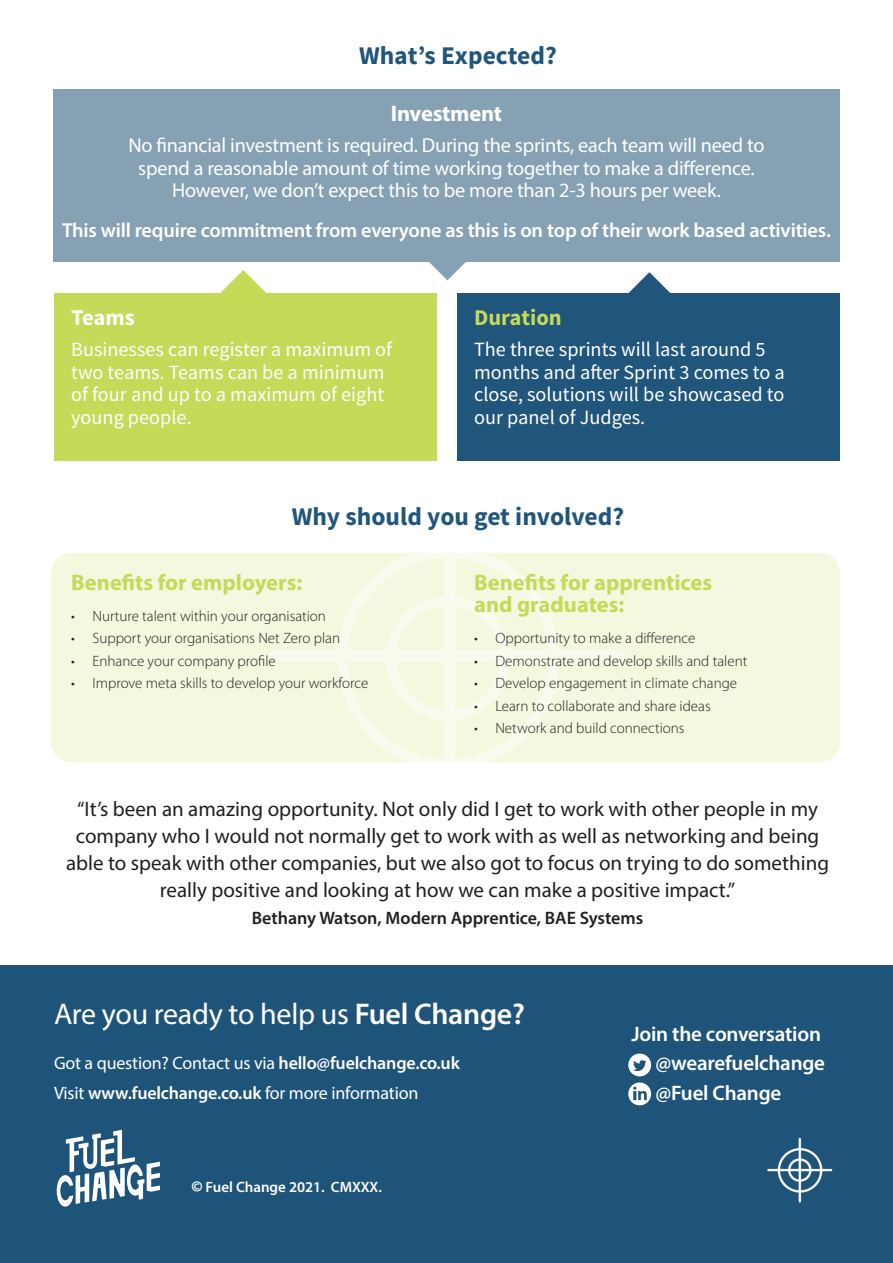
<style>
.page{position:relative;width:893px;height:1263px;background:#fff}
.page>*{position:absolute;margin:0;border:0;box-sizing:border-box;transform-origin:0 0}
.t1{font:30px "Myriad Pro";letter-spacing:-.01em;color:#fff}
.t2{font:700 25.5px "Source Sans Pro";color:#20557c}
.t3{font:700 22.5px/22.5px "Myriad Pro";color:#c4da58}
.t4{font:700 22.5px "Myriad Pro";letter-spacing:-.01em;color:#fff}
.t5{font:700 22.5px "Source Sans Pro";color:#c4da58}
.t6{font:700 22.5px "Source Sans Pro";letter-spacing:-.005em;color:#fff}
.t7{font:21px/27px "Myriad Pro";color:#231f20;text-align:center}
.t8{font:600 21px/29.5px "Myriad Pro";letter-spacing:-.01em;color:#fff}
.t9{font:20.25px/22.5px "Source Sans Pro";color:#fff}
.t10{font:20.25px/22.5px "Myriad Pro";letter-spacing:-.01em;color:#fff;text-align:center}
.t11{font:600 20.25px "Myriad Pro";letter-spacing:-.01em;color:#fff}
.t12{font:18px/29.5px "Myriad Pro";letter-spacing:-.01em;color:#fff}
.t13{font:600 18px "Myriad Pro";color:#231f20}
.t14{font:300 15px "Myriad Pro";color:#231f20}
.t15{font:600 15px "Myriad Pro";color:#fff}
.s1{font-size:21px}
.s2{font-weight:600}
.s3{font-weight:900;font-size:16.5px}
</style>
<div class="page">
<div style="left:51px;top:553px;width:789px;height:209px;background:#f4f8df;border-radius:21px"></div>
<div style="left:386px;top:596px;width:124px;height:124px;border:10px solid #fff;border-radius:50%"></div>
<div style="left:337px;top:547px;width:222px;height:222px;border:10px solid #fff;border-radius:50%"></div>
<div style="left:275px;top:650px;width:343px;height:12px;background:#f9fbee"></div>
<div style="left:443px;top:547px;width:12px;height:222px;background:#f9fbee"></div>
<div style="left:53px;top:89px;width:787px;height:172px;background:#86a1b4"></div>
<div style="left:54px;top:293px;width:383px;height:168px;background:#c4da58"></div>
<div style="left:457px;top:293px;width:383px;height:168px;background:#20557c"></div>
<svg style="left:220px;top:270px;width:46px;height:23px"></svg>
<svg style="left:628px;top:272px;width:42px;height:21px"></svg>
<svg style="left:423px;top:261px;width:49px;height:19px"></svg>
<div style="left:0;top:965px;width:893px;height:298px;background:#1f547a"></div>
<svg style="left:57px;top:1130px;width:103px;height:76px"></svg>
<svg style="left:628px;top:1082px;width:23px;height:23px"></svg>
<svg style="left:628px;top:1053px;width:23px;height:23px"></svg>
<img style="left:767px;top:1137px;width:66px;height:66px">
<h2 class="t2" style="left:359px;top:39px;width:199px">What’s Expected?</h2>
<h3 class="t4" style="left:391px;top:99px;width:113px">Investment</h3>
<h3 class="t10" style="left:128px;top:134px;width:638px">No financial investment is required. During the sprints, each team will need to spend a reasonable amount of time working together to make a difference.<br>However, we don’t expect this to be more than 2-3 hours per week.</h3>
<h3 class="t11" style="left:62px;top:217px;width:770px">This will require commitment from everyone as this is on top of their work based activities<span class="s1">.</span></h3>
<h3 class="t6" style="left:71px;top:303px;width:65px">Teams</h3>
<h3 class="t9" style="left:71px;top:339px;width:322px">Businesses can register a maximum of two teams. Teams can be a minimum of four and up to a maximum of eight young people.</h3>
<h3 class="t5" style="left:474px;top:303px;width:89px">Duration</h3>
<h3 class="t9" style="left:474px;top:339px;width:312px">The three sprints will last around 5 months and after Sprint 3 comes to a close, solutions will be showcased to our panel of Judges.</h3>
<h2 class="t2" style="left:292px;top:500px;width:334px">Why should you get involved?</h2>
<h3 class="t3" style="left:71px;top:570px;width:233px">Benefits for employers:</h3>
<p class="t14" style="left:71px;top:608px;width:256px">• Nurture talent within your organisation</p>
<p class="t14" style="left:71px;top:630px;width:270px">• Support your organisations Net Zero plan</p>
<p class="t14" style="left:71px;top:653px;width:206px">• Enhance your company profile</p>
<p class="t14" style="left:71px;top:675px;width:299px">• Improve meta skills to develop your workforce</p>
<h3 class="t3" style="left:474px;top:570px;width:240px">Benefits for apprentices and graduates:</h3>
<p class="t14" style="left:474px;top:630px;width:223px">• Opportunity to make a difference</p>
<p class="t14" style="left:474px;top:653px;width:275px">• Demonstrate and develop skills and talent</p>
<p class="t14" style="left:474px;top:675px;width:264px">• Develop engagement in climate change</p>
<p class="t14" style="left:474px;top:698px;width:238px">• Learn to collaborate and share ideas</p>
<p class="t14" style="left:474px;top:720px;width:212px">• Network and build connections</p>
<p class="t7" style="left:66px;top:795px;width:764px">“It’s been an amazing opportunity. Not only did I get to work with other people in my company who I would not normally get to work with as well as networking and being able to speak with other companies, but we also got to focus on trying to do something really positive and looking at how we can make a positive impact.”</p>
<p class="t13" style="left:252px;top:907px;width:393px">Bethany Watson, Modern Apprentice, BAE Systems</p>
<h1 class="t1" style="left:54px;top:995px;width:472px">Are you ready to help us <span class="s2">Fuel Change?</span></h1>
<p class="t12" style="left:54px;top:1048px;width:407px">Got a question? Contact us via <span class="s2">hello@fuelchange.co.uk<br></span>Visit <span class="s2">www.fuelchange.co.uk</span> for more information</p>
<p class="t15" style="left:191px;top:1177px;width:192px"><span class="s3">©</span> Fuel Change 2021. CMXXX.</p>
<h3 class="t8" style="left:655px;top:1018px;width:171px;text-indent:-24px">Join the conversation @wearefuelchange @Fuel Change</h3>
</div>
